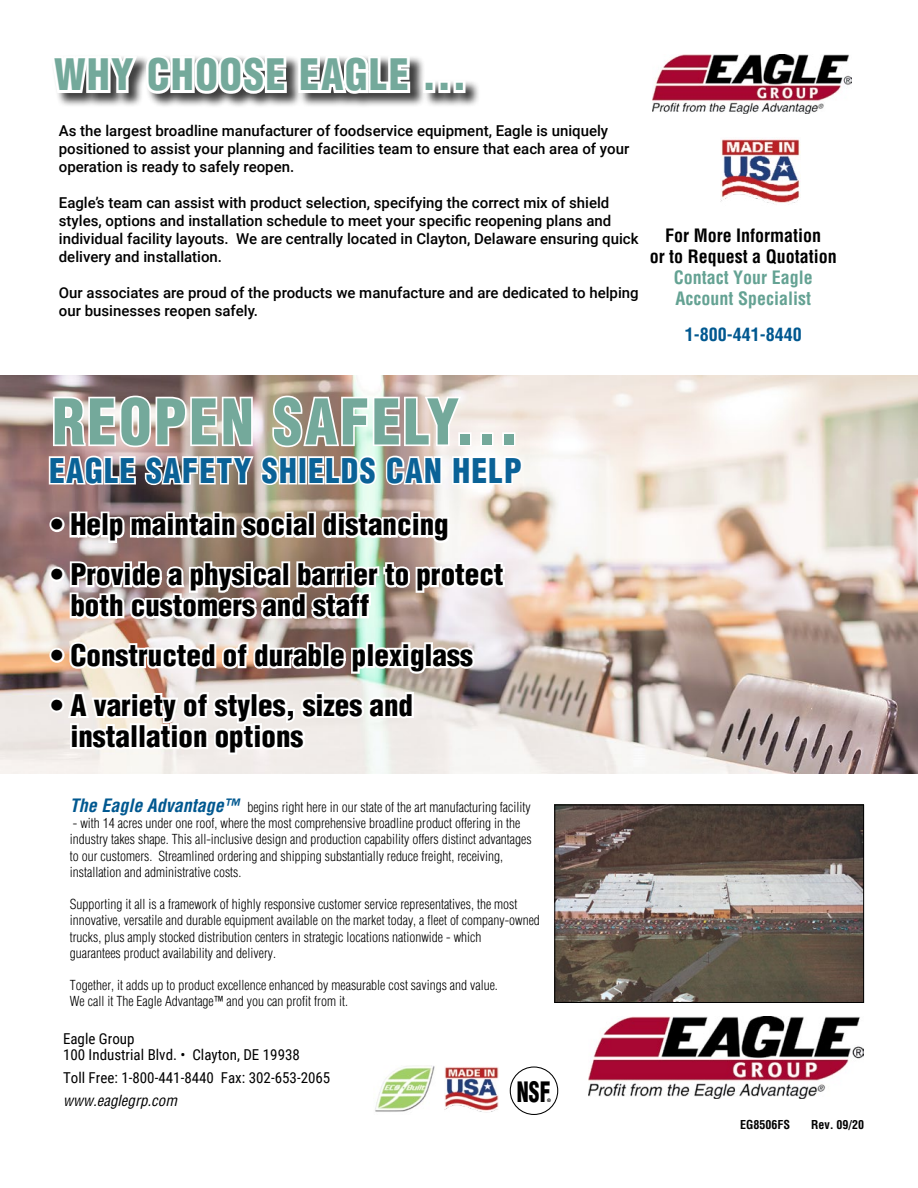
<style>
.page{position:relative;width:918px;height:1188px;background:#fff}
.page>*{position:absolute;margin:0;border:0;box-sizing:border-box;transform-origin:0 0}
.t1{font:900 condensed 61.5px "Helvetica";letter-spacing:.04em;color:#74a99b;scale:.96 1}
.t2{font:900 condensed 42.3px "Helvetica";letter-spacing:.04em;color:#74a99b;scale:.96 1}
.t3{font:900 condensed 33.3px "Helvetica";letter-spacing:.04em;color:#0a6297;scale:.96 1}
.t4{font:900 condensed 29.1px/31px "Helvetica";color:#000}
.t5{font:900 condensed 27.45px "Helvetica";color:#000;scale:.78 1}
.t6{font:700 condensed 18px/21px "Helvetica";color:#000;text-align:center}
.t7{font:700 condensed 18px/21px "Helvetica";color:#64a293}
.t8{font:700 condensed 18px "Helvetica";color:#005890}
.t9{font:500 15px/18px "Roboto";color:#000}
.t10{font:15px/16.5px "Roboto Condensed";color:#000}
.t11{font:italic condensed 15px "Helvetica";color:#000}
.t12{font:300 condensed 13.5px/16.2px "Helvetica";color:#000}
.t13{font:700 condensed 12px "Helvetica";color:#000}
.t14{font:900 condensed 4.65px "Helvetica";color:#000}
.s1{font-weight:700;font-style:italic;font-size:18px;color:#005890}
</style>
<div class="page">
<img style="left:0;top:376px;width:918px;height:397px">
<img style="left:588px;top:1017px;width:276px;height:82px">
<img style="left:556px;top:807px;width:306px;height:194px">
<div style="left:554px;top:805px;width:310px;height:198px;border:1px solid #000"></div>
<img style="left:444px;top:1067px;width:54px;height:46px">
<img style="left:375px;top:1065px;width:60px;height:47px">
<div style="left:510px;top:1067px;width:48px;height:48px;border:1px solid #000;border-radius:50%"></div>
<div style="left:51px;top:54px;width:430px;height:55px;background:#000;opacity:.75"></div>
<svg style="left:51px;top:54px;width:238px;height:42px"></svg>
<svg style="left:296px;top:54px;width:117px;height:42px"></svg>
<div style="left:438px;top:81px;width:12px;height:12px;border:5px solid #fff"></div>
<div style="left:454px;top:81px;width:12px;height:12px;border:5px solid #fff"></div>
<img style="left:652px;top:54px;width:200px;height:60px">
<img style="left:720px;top:137px;width:80px;height:67px">
<img style="left:47px;top:394px;width:478px;height:374px">
<h2 class="t2" style="left:54px;top:49px;width:431px">WHY CHOOSE EAGLE ...</h2>
<p class="t9" style="left:59px;top:121px;width:572px">As the largest broadline manufacturer of foodservice equipment, Eagle is uniquely positioned to assist your planning and facilities team to ensure that each area of your operation is ready to safely reopen.</p>
<p class="t9" style="left:59px;top:193px;width:581px">Eagle’s team can assist with product selection, specifying the correct mix of shield styles, options and installation schedule to meet your specific reopening plans and individual facility layouts. We are centrally located in Clayton, Delaware ensuring quick delivery and installation.</p>
<p class="t9" style="left:59px;top:283px;width:581px">Our associates are proud of the products we manufacture and are dedicated to helping our businesses reopen safely.</p>
<h3 class="t6" style="left:650px;top:225px;width:189px">For More Information<br>or to Request a Quotation</h3>
<h3 class="t7" style="left:674px;top:267px;width:141px">Contact Your Eagle<br>Account Specialist</h3>
<h3 class="t8" style="left:685px;top:324px;width:118px">1-800-441-8440</h3>
<h1 class="t1" style="left:52px;top:384px;width:487px">REOPEN SAFELY...</h1>
<h3 class="t3" style="left:49px;top:450px;width:494px">EAGLE SAFETY SHIELDS CAN HELP</h3>
<h3 class="t4" style="left:51px;top:509px;width:399px">• Help maintain social distancing</h3>
<h3 class="t4" style="left:70px;top:559px;width:435px;text-indent:-19px">• Provide a physical barrier to protect both customers and staff</h3>
<h3 class="t4" style="left:51px;top:640px;width:424px">• Constructed of durable plexiglass</h3>
<h3 class="t4" style="left:70px;top:689px;width:344px;text-indent:-19px">• A variety of styles, sizes and installation options</h3>
<p class="t12" style="left:70px;top:799px;width:462px"><span class="s1">The Eagle Advantage™</span> begins right here in our state of the art manufacturing facility</p>
<p class="t12" style="left:70px;top:815px;width:463px">- with 14 acres under one roof, where the most comprehensive broadline product offering in the industry takes shape. This all-inclusive design and production capability offers distinct advantages to our customers. Streamlined ordering and shipping substantially reduce freight, receiving, installation and administrative costs.</p>
<p class="t12" style="left:70px;top:896px;width:472px">Supporting it all is a framework of highly responsive customer service representatives, the most innovative, versatile and durable equipment available on the market today, a fleet of company-owned trucks, plus amply stocked distribution centers in strategic locations nationwide - which<br>guarantees product availability and delivery.</p>
<p class="t12" style="left:70px;top:977px;width:430px">Together, it adds up to product excellence enhanced by measurable cost savings and value.<br>We call it The Eagle Advantage™ and you can profit from it.</p>
<p class="t10" style="left:63px;top:1030px;width:238px">Eagle Group<br>100 Industrial Blvd. • Clayton, DE 19938</p>
<p class="t10" style="left:63px;top:1069px;width:269px">Toll Free: 1-800-441-8440 Fax: 302-653-2065</p>
<p class="t11" style="left:63px;top:1091px;width:116px">www.eaglegrp.com</p>
<h3 class="t5" style="left:517px;top:1075px;width:44px">NSF</h3>
<p class="t14" style="left:547px;top:1098px;width:5px">®</p>
<p class="t13" style="left:740px;top:1117px;width:52px">EG8506FS</p>
<p class="t13" style="left:811px;top:1117px;width:54px">Rev. 09/20</p>
</div>
